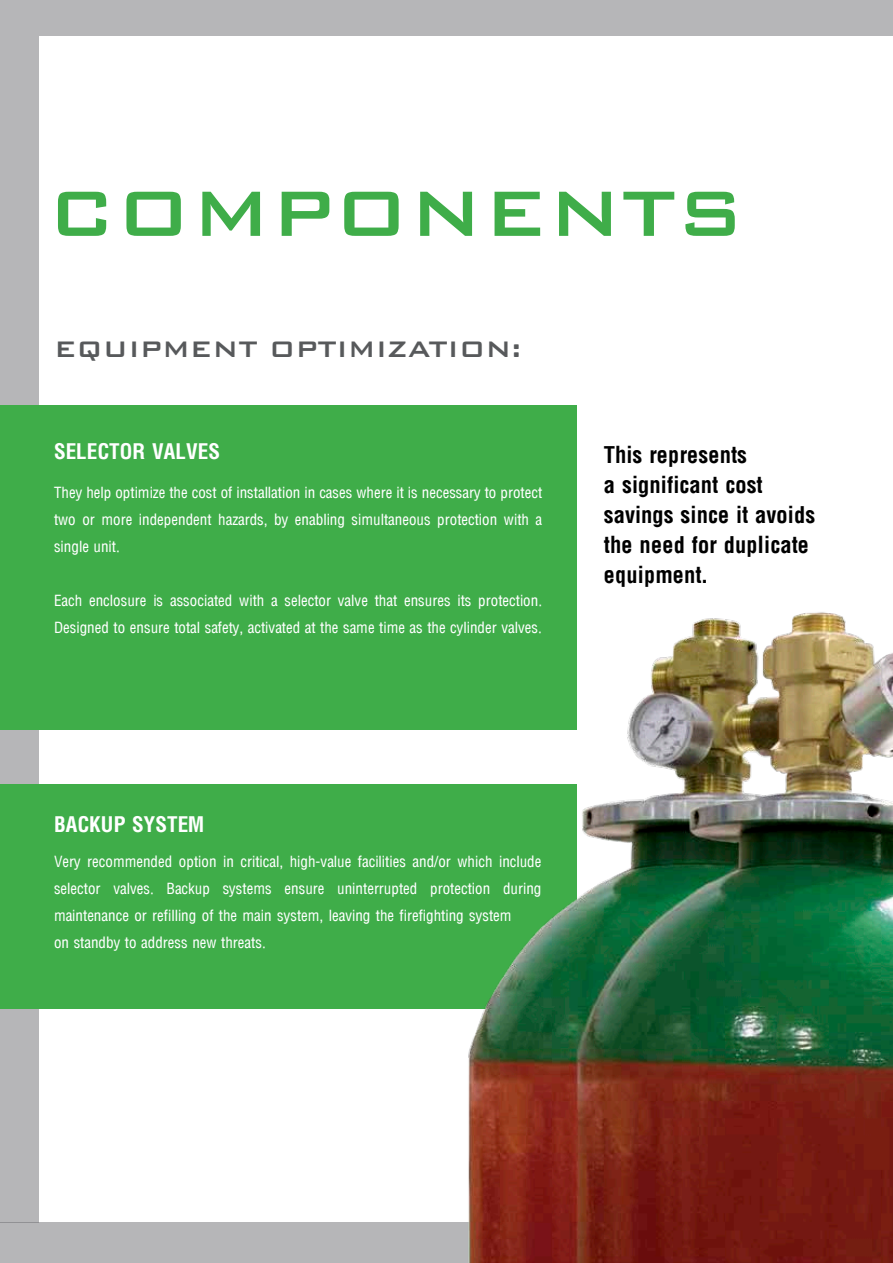
<style>
.page{position:relative;width:893px;height:1263px;background:#fff}
.page>*{position:absolute;margin:0;border:0;box-sizing:border-box;transform-origin:0 0}
.t1{font:500 85.5px "Bank Gothic BT";color:#3fad49}
.t2{font:500 30px "Bank Gothic BT";color:#57595b}
.t3{font:700 condensed 22.5px/30px "Arena";color:#000}
.t4{font:700 condensed 21px "Arena";color:#fff}
.t5{font:15px/27px "Arena Condensed";color:#fff}
</style>
<div class="page">
<div style="left:0;top:0;width:893px;height:36px;background:#b6b6b8"></div>
<div style="left:0;top:1223px;width:893px;height:40px;background:#b6b6b8"></div>
<div style="left:0;top:36px;width:38px;height:1187px;background:#b6b6b8"></div>
<div style="left:0;top:406px;width:576px;height:324px;background:#3fad49"></div>
<div style="left:0;top:784px;width:576px;height:225px;background:#3fad49"></div>
<img style="left:449px;top:533px;width:444px;height:730px">
<h1 class="t1" style="left:48px;top:166px;width:699px">COMPONENTS</h1>
<h2 class="t2" style="left:54px;top:332px;width:469px">EQUIPMENT OPTIMIZATION:</h2>
<h3 class="t4" style="left:54px;top:438px;width:168px">SELECTOR VALVES</h3>
<p class="t5" style="left:54px;top:479px;width:490px;text-align:justify">They help optimize the cost of installation in cases where it is necessary to protect two or more independent hazards, by enabling simultaneous protection with a single unit.</p>
<p class="t5" style="left:54px;top:587px;width:490px">Each enclosure is associated with a selector valve that ensures its protection.<br>Designed to ensure total safety, activated at the same time as the cylinder valves.</p>
<h3 class="t3" style="left:604px;top:439px;width:213px">This represents<br>a significant cost savings since it avoids the need for duplicate equipment.</h3>
<h3 class="t4" style="left:54px;top:811px;width:152px">BACKUP SYSTEM</h3>
<p class="t5" style="left:54px;top:848px;width:489px">Very recommended option in critical, high-value facilities and/or which include selector valves. Backup systems ensure uninterrupted protection during maintenance or refilling of the main system, leaving the firefighting system<br>on standby to address new threats.</p>
</div>
